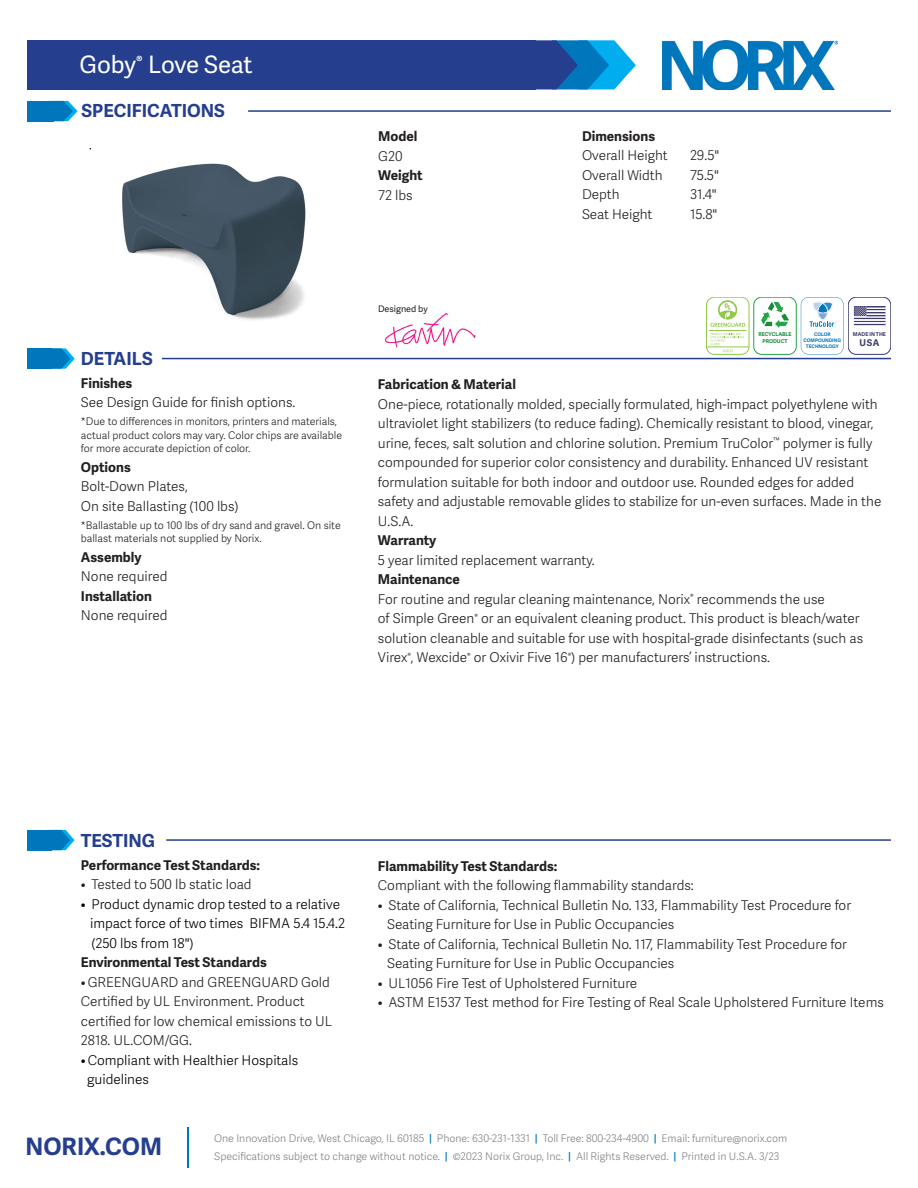
<style>
.page{position:relative;width:918px;height:1188px;background:#fff}
.page>*{position:absolute;margin:0;border:0;box-sizing:border-box;transform-origin:0 0}
.t1{font:24px "Adelle Sans";letter-spacing:-.01em;color:#fff}
.t2{font:700 24px "Adelle Sans";color:#253f8e}
.t3{font:700 18px "Adelle Sans";color:#253f8e}
.t4{font:300 13.5px/19.5px "Adelle Sans";color:#231f20}
.t5{font:700 13.5px "Adelle Sans";color:#231f20}
.t6{font:300 13.5px/19.5px "Adelle Sans";color:#000}
.t7{font:300 10.5px/13.5px "Adelle Sans";color:#231f20}
.t8{font:300 10.5px "Adelle Sans";color:#808285}
.t9{font:700 9.3px "Adelle Sans";color:#3d3b6e}
.t10{font:9px "Adelle Sans";color:#231f20}
.t11{font:700 5.25px/6.3px "Adelle Sans";color:#1a8b3d;text-align:center}
.t12{font:700 5.25px "Adelle Sans";color:#3d3b6e}
.t13{font:700 4.8px/5.8px "Adelle Sans";color:#0077bd;text-align:center}
.s1{font-weight:600;color:#0077bd}
</style>
<div class="page">
<hr style="left:187px;top:1127px;width:2px;height:41px;background:#0077bd">
<img style="left:663px;top:40px;width:174px;height:50px">
<svg style="left:535px;top:40px;width:101px;height:49px;background:#2883c2"></svg>
<div style="left:27px;top:40px;width:508px;height:49px;background:#253f8e"></div>
<svg style="left:52px;top:348px;width:23px;height:21px"></svg>
<div style="left:27px;top:348px;width:25px;height:21px;background:#0077bd"></div>
<hr style="left:162px;top:358px;width:729px;height:1px;background:#253f8e">
<svg style="left:52px;top:830px;width:23px;height:20px"></svg>
<div style="left:27px;top:830px;width:25px;height:20px;background:#0077bd"></div>
<hr style="left:166px;top:839px;width:725px;height:2px;background:#253f8e">
<svg style="left:53px;top:101px;width:25px;height:20px"></svg>
<div style="left:27px;top:101px;width:26px;height:20px;background:#0077bd"></div>
<hr style="left:248px;top:110px;width:643px;height:2px;background:#253f8e">
<div style="left:848px;top:297px;width:43px;height:58px;border:1px solid #3d3b6e;border-radius:8px"></div>
<svg style="left:854px;top:306px;width:32px;height:19px"></svg>
<div style="left:754px;top:297px;width:42px;height:58px;border:1px solid #23a649;border-radius:8px"></div>
<svg style="left:760px;top:301px;width:29px;height:27px"></svg>
<svg style="left:801px;top:297px;width:43px;height:58px"></svg>
<div style="left:706px;top:297px;width:43px;height:58px;border:1px solid #92c947;border-radius:8px"></div>
<hr style="left:707px;top:347px;width:42px;height:1px;background:#92c947">
<hr style="left:709px;top:330px;width:37px;height:1px;background:#92c947">
<svg style="left:710px;top:300px;width:35px;height:27px"></svg>
<svg style="left:710px;top:333px;width:34px;height:19px"></svg>
<img style="left:89px;top:148px;width:217px;height:172px">
<img style="left:384px;top:313px;width:92px;height:35px">
<p class="t1" style="left:79px;top:48px;width:175px">Goby<sup>®</sup> Love Seat</p>
<p class="t3" style="left:82px;top:98px;width:145px">SPECIFICATIONS</p>
<p class="t3" style="left:81px;top:346px;width:73px">DETAILS</p>
<p class="t5" style="left:81px;top:373px;width:53px">Finishes</p>
<p class="t4" style="left:81px;top:392px;width:216px">See Design Guide for finish options.</p>
<p class="t7" style="left:81px;top:415px;width:263px">*Due to differences in monitors, printers and materials, actual product colors may vary. Color chips are available for more accurate depiction of color.</p>
<p class="t5" style="left:81px;top:457px;width:51px">Options</p>
<p class="t4" style="left:81px;top:476px;width:108px">Bolt-Down Plates,</p>
<p class="t4" style="left:81px;top:496px;width:159px">On site Ballasting (100 lbs)</p>
<p class="t7" style="left:81px;top:518px;width:261px">*Ballastable up to 100 lbs of dry sand and gravel. On site ballast materials not supplied by Norix.</p>
<p class="t5" style="left:81px;top:547px;width:62px">Assembly</p>
<p class="t4" style="left:81px;top:566px;width:88px">None required</p>
<p class="t5" style="left:81px;top:586px;width:72px">Installation</p>
<p class="t4" style="left:81px;top:605px;width:88px">None required</p>
<p class="t5" style="left:378px;top:127px;width:41px">Model</p>
<p class="t4" style="left:378px;top:146px;width:26px">G20</p>
<p class="t5" style="left:378px;top:166px;width:46px">Weight</p>
<p class="t4" style="left:378px;top:185px;width:36px">72 lbs</p>
<p class="t10" style="left:378px;top:302px;width:51px">Designed by</p>
<p class="t5" style="left:582px;top:126px;width:75px">Dimensions</p>
<p class="t4" style="left:582px;top:145px;width:87px">Overall Height</p>
<p class="t4" style="left:690px;top:145px;width:31px">29.5"</p>
<p class="t4" style="left:582px;top:165px;width:82px">Overall Width</p>
<p class="t4" style="left:690px;top:165px;width:30px">75.5"</p>
<p class="t4" style="left:582px;top:184px;width:39px">Depth</p>
<p class="t4" style="left:690px;top:184px;width:28px">31.4"</p>
<p class="t4" style="left:582px;top:204px;width:72px">Seat Height</p>
<p class="t4" style="left:690px;top:204px;width:29px">15.8"</p>
<p class="t11" style="left:758px;top:331px;width:35px">RECYCLABLE<br>PRODUCT</p>
<p class="t13" style="left:804px;top:331px;width:39px">COLOR<br>COMPOUNDING<br>TECHNOLOGY</p>
<p class="t12" style="left:853px;top:331px;width:35px">MADE IN THE</p>
<p class="t9" style="left:860px;top:336px;width:21px">USA</p>
<p class="t5" style="left:378px;top:375px;width:140px">Fabrication &amp; Material</p>
<p class="t4" style="left:378px;top:394px;width:501px">One-piece, rotationally molded, specially formulated, high-impact polyethylene with</p>
<p class="t4" style="left:378px;top:413px;width:505px">ultraviolet light stabilizers (to reduce fading). Chemically resistant to blood, vinegar, urine, feces, salt solution and chlorine solution. Premium TruColor<sup>™</sup> polymer is fully compounded for superior color consistency and durability. Enhanced UV resistant formulation suitable for both indoor and outdoor use. Rounded edges for added safety and adjustable removable glides to stabilize for un-even surfaces. Made in the U.S.A.</p>
<p class="t5" style="left:378px;top:531px;width:60px">Warranty</p>
<p class="t4" style="left:378px;top:550px;width:218px">5 year limited replacement warranty.</p>
<p class="t5" style="left:378px;top:570px;width:84px">Maintenance</p>
<p class="t4" style="left:378px;top:589px;width:449px">For routine and regular cleaning maintenance, Norix<sup>®</sup> recommends the use</p>
<p class="t4" style="left:378px;top:608px;width:483px">of Simple Green<sup>®</sup> or an equivalent cleaning product. This product is bleach/water</p>
<p class="t4" style="left:378px;top:628px;width:487px">solution cleanable and suitable for use with hospital-grade disinfectants (such as</p>
<p class="t4" style="left:378px;top:647px;width:394px">Virex<sup>®</sup>, Wexcide<sup>®</sup> or Oxivir Five 16<sup>®</sup>) per manufacturers’ instructions.</p>
<p class="t3" style="left:81px;top:827px;width:76px">TESTING</p>
<p class="t5" style="left:81px;top:855px;width:181px">Performance Test Standards:</p>
<p class="t4" style="left:81px;top:875px;width:172px">• Tested to 500 lb static load</p>
<p class="t6" style="left:90px;top:894px;width:256px;text-indent:-9px">• Product dynamic drop tested to a relative impact force of two times BIFMA 5.4 15.4.2</p>
<p class="t6" style="left:91px;top:933px;width:104px">(250 lbs from 18")</p>
<p class="t5" style="left:81px;top:953px;width:187px">Environmental Test Standards</p>
<p class="t4" style="left:81px;top:972px;width:253px">•GREENGUARD and GREENGUARD Gold<br>Certified by UL Environment. Product certified for low chemical emissions to UL<br>2818. UL.COM/GG.</p>
<p class="t6" style="left:87px;top:1050px;width:213px;text-indent:-6px">•Compliant with Healthier Hospitals guidelines</p>
<p class="t5" style="left:378px;top:856px;width:181px">Flammability Test Standards:</p>
<p class="t4" style="left:378px;top:875px;width:317px">Compliant with the following flammability standards:</p>
<p class="t4" style="left:387px;top:895px;width:465px;text-indent:-9px">• State of California, Technical Bulletin No. 133, Flammability Test Procedure for<br>Seating Furniture for Use in Public Occupancies</p>
<p class="t4" style="left:387px;top:934px;width:461px;text-indent:-9px">• State of California, Technical Bulletin No. 117, Flammability Test Procedure for<br>Seating Furniture for Use in Public Occupancies</p>
<p class="t4" style="left:378px;top:973px;width:261px">• UL1056 Fire Test of Upholstered Furniture</p>
<p class="t4" style="left:378px;top:992px;width:508px">• ASTM E1537 Test method for Fire Testing of Real Scale Upholstered Furniture Items</p>
<h1 class="t2" style="left:26px;top:1129px;width:138px">NORIX.COM</h1>
<p class="t8" style="left:214px;top:1131px;width:575px">One Innovation Drive, West Chicago, IL 60185 <span class="s1">|</span> Phone: 630-231-1331 <span class="s1">|</span> Toll Free: 800-234-4900 <span class="s1">|</span> Email: furniture@norix.com</p>
<p class="t8" style="left:214px;top:1149px;width:567px">Specifications subject to change without notice. <span class="s1">|</span> ©2023 Norix Group, Inc. <span class="s1">|</span> All Rights Reserved. <span class="s1">|</span> Printed in U.S.A. 3/23</p>
</div>
